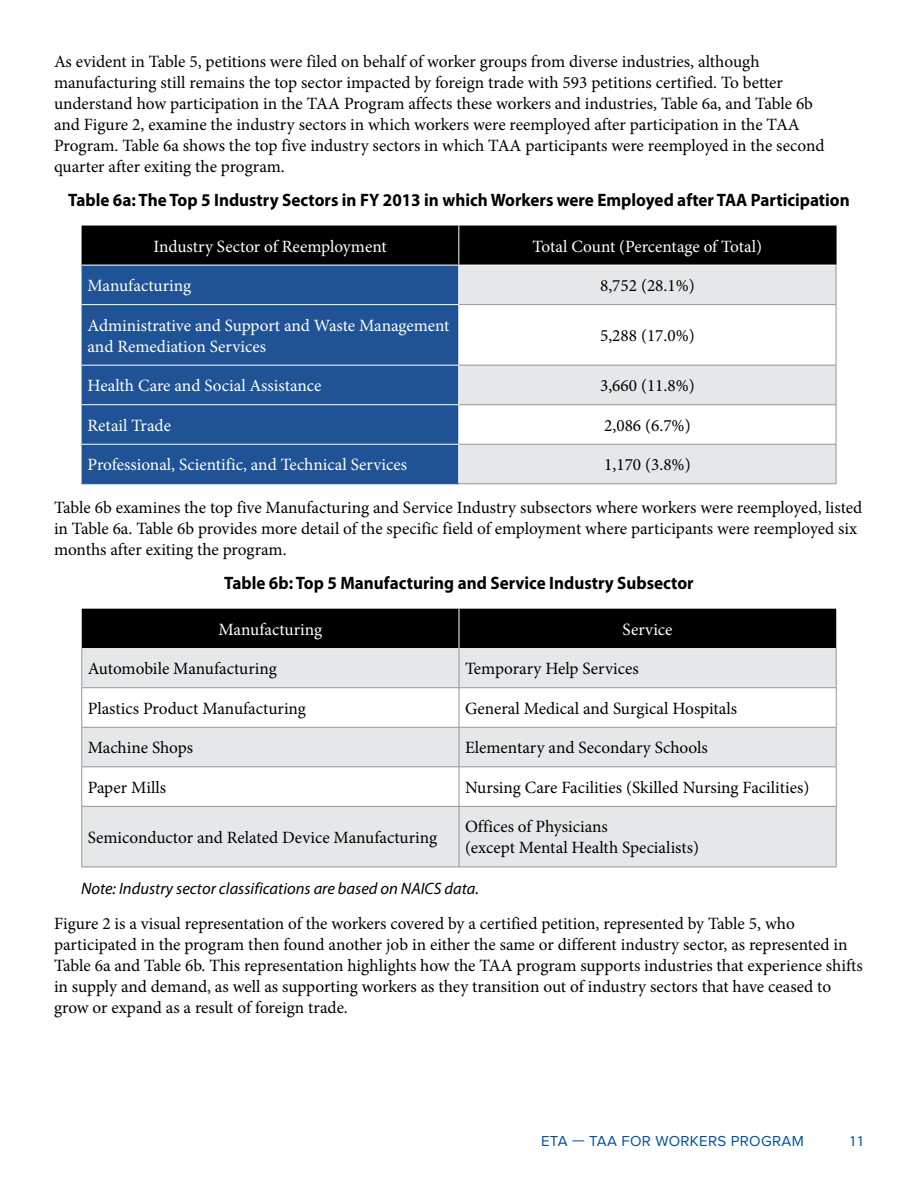
<style>
.page{position:relative;width:918px;height:1188px;background:#fff}
.page>*{position:absolute;margin:0;border:0;box-sizing:border-box;transform-origin:0 0}
.Fig_and_Table_Heads{font:700 18px "Myriad Pro";color:#000;scale:.95 1}
.Body_Text{font:17.25px/21px "Minion Pro";color:#000}
.Body_Text-2{font:17.25px/21px "Minion Pro";color:#fff}
.Notes_and_Sources{font:italic 16.5px "Myriad Pro";color:#000}
.t1{font:15px "Proxima Nova";letter-spacing:.02em;color:#034ea2}
.t2{font:15px "Myriad Pro";color:#034ea2}
</style>
<div class="page">
<div style="left:82px;top:226px;width:754px;height:39px;background:#000"></div>
<div style="left:82px;top:266px;width:376px;height:217px;background:#1f5396"></div>
<svg style="left:459px;top:266px;width:377px;height:217px;fill:#e6e7e8"></svg>
<hr style="left:82px;top:304px;width:377px;height:1px;background:#fff">
<hr style="left:82px;top:365px;width:377px;height:1px;background:#fff">
<hr style="left:82px;top:404px;width:377px;height:1px;background:#fff">
<hr style="left:82px;top:444px;width:377px;height:1px;background:#fff">
<hr style="left:458px;top:226px;width:1px;height:39px;background:#fff">
<hr style="left:836px;top:265px;width:1px;height:39px;background:#939598">
<hr style="left:459px;top:304px;width:377px;height:1px;background:#939598">
<hr style="left:836px;top:305px;width:1px;height:60px;background:#939598">
<hr style="left:459px;top:365px;width:377px;height:1px;background:#939598">
<hr style="left:836px;top:366px;width:1px;height:38px;background:#939598">
<hr style="left:459px;top:404px;width:377px;height:1px;background:#939598">
<hr style="left:836px;top:405px;width:1px;height:39px;background:#939598">
<hr style="left:459px;top:444px;width:377px;height:1px;background:#939598">
<hr style="left:836px;top:445px;width:1px;height:38px;background:#939598">
<hr style="left:459px;top:483px;width:377px;height:1px;background:#939598">
<hr style="left:82px;top:483px;width:377px;height:1px;background:#1f5396">
<hr style="left:836px;top:226px;width:1px;height:39px;background:#000">
<div style="left:82px;top:609px;width:754px;height:39px;background:#000"></div>
<svg style="left:82px;top:648px;width:754px;height:219px;fill:#e6e7e8"></svg>
<hr style="left:459px;top:609px;width:1px;height:39px;background:#fff">
<hr style="left:81px;top:648px;width:1px;height:39px;background:#939598">
<hr style="left:459px;top:648px;width:1px;height:39px;background:#939598">
<hr style="left:836px;top:648px;width:1px;height:39px;background:#939598">
<hr style="left:81px;top:687px;width:378px;height:1px;background:#939598">
<hr style="left:81px;top:688px;width:1px;height:39px;background:#939598">
<hr style="left:459px;top:687px;width:378px;height:1px;background:#939598">
<hr style="left:459px;top:688px;width:1px;height:39px;background:#939598">
<hr style="left:836px;top:688px;width:1px;height:39px;background:#939598">
<hr style="left:81px;top:727px;width:378px;height:1px;background:#939598">
<hr style="left:81px;top:728px;width:1px;height:38px;background:#939598">
<hr style="left:459px;top:727px;width:378px;height:1px;background:#939598">
<hr style="left:459px;top:728px;width:1px;height:38px;background:#939598">
<hr style="left:836px;top:728px;width:1px;height:38px;background:#939598">
<hr style="left:81px;top:766px;width:378px;height:1px;background:#939598">
<hr style="left:81px;top:767px;width:1px;height:39px;background:#939598">
<hr style="left:459px;top:766px;width:378px;height:1px;background:#939598">
<hr style="left:459px;top:767px;width:1px;height:39px;background:#939598">
<hr style="left:836px;top:767px;width:1px;height:39px;background:#939598">
<hr style="left:81px;top:806px;width:378px;height:1px;background:#939598">
<hr style="left:81px;top:807px;width:1px;height:60px;background:#939598">
<hr style="left:459px;top:806px;width:378px;height:1px;background:#939598">
<hr style="left:459px;top:807px;width:1px;height:60px;background:#939598">
<hr style="left:836px;top:807px;width:1px;height:60px;background:#939598">
<hr style="left:81px;top:867px;width:378px;height:1px;background:#939598">
<hr style="left:459px;top:867px;width:378px;height:1px;background:#939598">
<p class="Body_Text" style="left:54px;top:51px;width:772px">As evident in Table 5, petitions were filed on behalf of worker groups from diverse industries, although manufacturing still remains the top sector impacted by foreign trade with 593 petitions certified. To better understand how participation in the TAA Program affects these workers and industries, Table 6a, and Table 6b and Figure 2, examine the industry sectors in which workers were reemployed after participation in the TAA Program. Table 6a shows the top five industry sectors in which TAA participants were reemployed in the second quarter after exiting the program.</p>
<h2 class="Fig_and_Table_Heads" style="left:68px;top:188px;width:824px">Table 6a: The Top 5 Industry Sectors in FY 2013 in which Workers were Employed after TAA Participation</h2>
<p class="Body_Text-2" style="left:154px;top:236px;width:235px">Industry Sector of Reemployment</p>
<p class="Body_Text-2" style="left:533px;top:236px;width:231px">Total Count (Percentage of Total)</p>
<p class="Body_Text-2" style="left:88px;top:275px;width:105px">Manufacturing</p>
<p class="Body_Text" style="left:600px;top:275px;width:96px">8,752 (28.1%)</p>
<p class="Body_Text-2" style="left:88px;top:315px;width:364px">Administrative and Support and Waste Management and Remediation Services</p>
<p class="Body_Text" style="left:600px;top:325px;width:96px">5,288 (17.0%)</p>
<p class="Body_Text-2" style="left:88px;top:375px;width:235px">Health Care and Social Assistance</p>
<p class="Body_Text" style="left:600px;top:375px;width:96px">3,660 (11.8%)</p>
<p class="Body_Text-2" style="left:88px;top:415px;width:85px">Retail Trade</p>
<p class="Body_Text" style="left:604px;top:415px;width:88px">2,086 (6.7%)</p>
<p class="Body_Text-2" style="left:88px;top:454px;width:321px">Professional, Scientific, and Technical Services</p>
<p class="Body_Text" style="left:604px;top:454px;width:88px">1,170 (3.8%)</p>
<p class="Body_Text" style="left:54px;top:497px;width:810px">Table 6b examines the top five Manufacturing and Service Industry subsectors where workers were reemployed, listed in Table 6a. Table 6b provides more detail of the specific field of employment where participants were reemployed six months after exiting the program.</p>
<h2 class="Fig_and_Table_Heads" style="left:224px;top:571px;width:496px">Table 6b: Top 5 Manufacturing and Service Industry Subsector</h2>
<p class="Body_Text-2" style="left:219px;top:619px;width:105px">Manufacturing</p>
<p class="Body_Text-2" style="left:623px;top:619px;width:51px">Service</p>
<p class="Body_Text" style="left:88px;top:658px;width:191px">Automobile Manufacturing</p>
<p class="Body_Text" style="left:465px;top:658px;width:175px">Temporary Help Services</p>
<p class="Body_Text" style="left:88px;top:698px;width:220px">Plastics Product Manufacturing</p>
<p class="Body_Text" style="left:465px;top:698px;width:274px">General Medical and Surgical Hospitals</p>
<p class="Body_Text" style="left:88px;top:737px;width:107px">Machine Shops</p>
<p class="Body_Text" style="left:465px;top:737px;width:244px">Elementary and Secondary Schools</p>
<p class="Body_Text" style="left:88px;top:777px;width:80px">Paper Mills</p>
<p class="Body_Text" style="left:465px;top:777px;width:346px">Nursing Care Facilities (Skilled Nursing Facilities)</p>
<p class="Body_Text" style="left:88px;top:827px;width:351px">Semiconductor and Related Device Manufacturing</p>
<p class="Body_Text" style="left:465px;top:816px;width:236px">Offices of Physicians<br>(except Mental Health Specialists)</p>
<p class="Notes_and_Sources" style="left:81px;top:879px;width:399px">Note: Industry sector classifications are based on NAICS data.</p>
<p class="Body_Text" style="left:54px;top:913px;width:810px">Figure 2 is a visual representation of the workers covered by a certified petition, represented by Table 5, who participated in the program then found another job in either the same or different industry sector, as represented in Table 6a and Table 6b. This representation highlights how the TAA program supports industries that experience shifts in supply and demand, as well as supporting workers as they transition out of industry sectors that have ceased to grow or expand as a result of foreign trade.</p>
<p class="t1" style="left:541px;top:1132px;width:264px">ETA — TAA FOR WORKERS PROGRAM</p>
<p class="t2" style="left:849px;top:1132px;width:17px">11</p>
</div>
